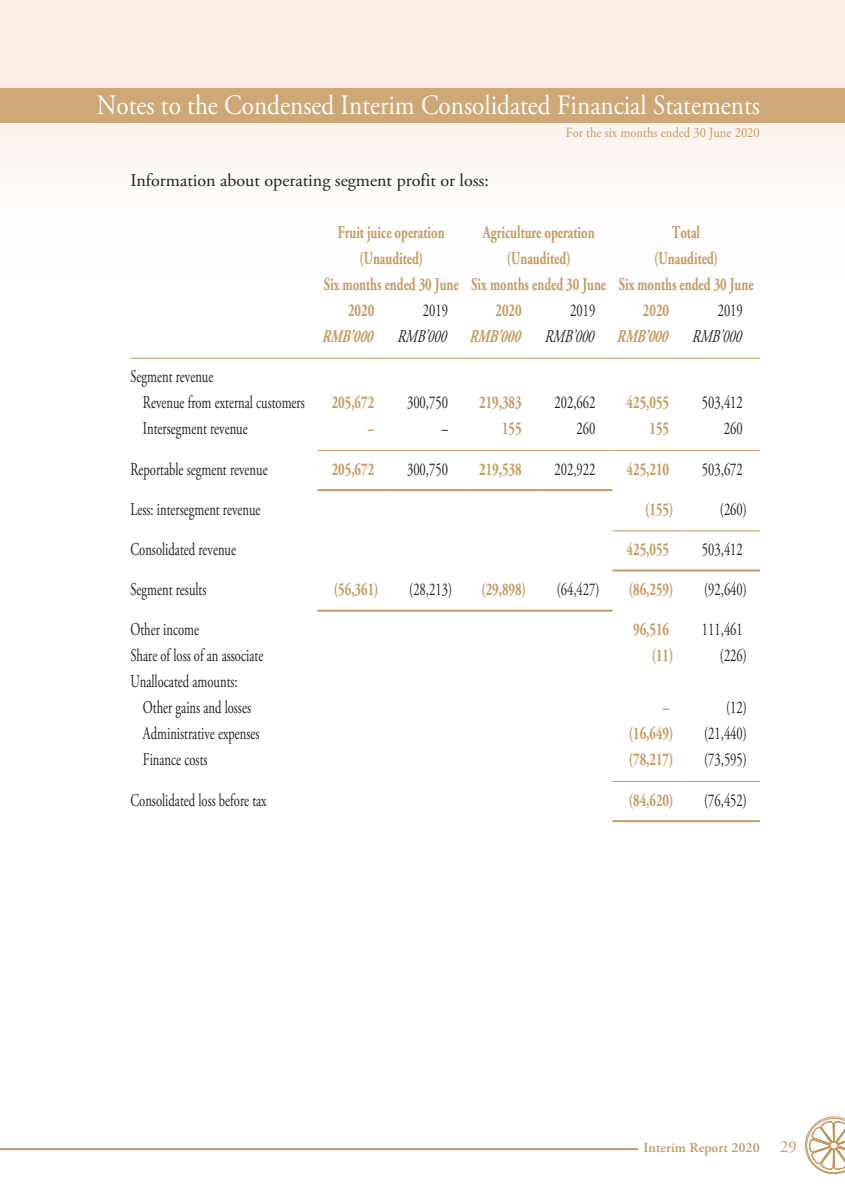
<style>
.page{position:relative;width:845px;height:1191px;background:#fff}
.page>*{position:absolute;margin:0;border:0;box-sizing:border-box;transform-origin:0 0}
.t1{font:28px "Adobe Garamond Pro";color:#fff;scale:.9 1}
.t2{font:18px/26px "Adobe Garamond Pro";color:#231f20;scale:.7 1}
.t3{font:700 18px "Adobe Garamond Pro";color:#c49a60;scale:.7 1}
.t4{font:italic 700 18px/26px "Adobe Garamond Pro";color:#c49a60;text-align:right;scale:.7 1}
.t5{font:18px "Adobe Garamond Pro";color:#231f20}
.t6{font:14px "Adobe Garamond Pro";color:#c49a60;scale:.9 1}
.t7{font:600 14px "Adobe Garamond Pro";color:#c49a60}
.s1{font-weight:400;font-style:normal;color:#231f20}
.s2{font-weight:400;color:#231f20}
.s3{font-weight:400;font-size:17px}
</style>
<div class="page">
<div style="left:0;top:0;width:845px;height:278px;background:#fcf6f2"></div>
<div style="left:0;top:88px;width:845px;height:34px;background:#cfa877"></div>
<hr style="left:0;top:1148px;width:638px;height:2px;background:#c49a60">
<svg style="left:805px;top:1116px;width:40px;height:59px"></svg>
<hr style="left:130px;top:358px;width:187px;height:1px;background:#c49a60">
<hr style="left:317px;top:358px;width:74px;height:1px;background:#c49a60">
<hr style="left:391px;top:358px;width:74px;height:1px;background:#c49a60">
<hr style="left:465px;top:358px;width:74px;height:1px;background:#c49a60">
<hr style="left:539px;top:358px;width:73px;height:1px;background:#c49a60">
<hr style="left:612px;top:358px;width:74px;height:1px;background:#c49a60">
<hr style="left:686px;top:358px;width:74px;height:1px;background:#c49a60">
<hr style="left:317px;top:450px;width:74px;height:1px;background:#c49a60">
<hr style="left:391px;top:450px;width:74px;height:1px;background:#c49a60">
<hr style="left:465px;top:450px;width:74px;height:1px;background:#c49a60">
<hr style="left:539px;top:450px;width:73px;height:1px;background:#c49a60">
<hr style="left:612px;top:450px;width:74px;height:1px;background:#c49a60">
<hr style="left:686px;top:450px;width:74px;height:1px;background:#c49a60">
<hr style="left:317px;top:489px;width:74px;height:2px;background:#c49a60">
<hr style="left:391px;top:489px;width:74px;height:2px;background:#c49a60">
<hr style="left:465px;top:489px;width:74px;height:2px;background:#c49a60">
<hr style="left:539px;top:489px;width:73px;height:2px;background:#c49a60">
<hr style="left:612px;top:530px;width:74px;height:1px;background:#c49a60">
<hr style="left:686px;top:530px;width:74px;height:1px;background:#c49a60">
<hr style="left:612px;top:569px;width:74px;height:2px;background:#c49a60">
<hr style="left:686px;top:569px;width:74px;height:2px;background:#c49a60">
<hr style="left:317px;top:609px;width:74px;height:2px;background:#c49a60">
<hr style="left:391px;top:609px;width:74px;height:2px;background:#c49a60">
<hr style="left:465px;top:609px;width:74px;height:2px;background:#c49a60">
<hr style="left:539px;top:609px;width:73px;height:2px;background:#c49a60">
<hr style="left:612px;top:781px;width:74px;height:1px;background:#c49a60">
<hr style="left:686px;top:781px;width:74px;height:1px;background:#c49a60">
<hr style="left:612px;top:820px;width:74px;height:2px;background:#c49a60">
<hr style="left:686px;top:820px;width:74px;height:2px;background:#c49a60">
<h1 class="t1" style="left:97px;top:88px;width:738px">Notes to the Condensed Interim Consolidated Financial Statements</h1>
<p class="t6" style="left:566px;top:124px;width:217px">For the six months ended 30 June 2020</p>
<p class="t5" style="left:130px;top:170px;width:360px">Information about operating segment profit or loss:</p>
<p class="t3" style="left:338px;top:222px;width:154px">Fruit juice operation</p>
<p class="t3" style="left:483px;top:222px;width:161px">Agriculture operation</p>
<p class="t3" style="left:672px;top:222px;width:41px">Total</p>
<p class="t3" style="left:359px;top:248px;width:93px">(Unaudited)</p>
<p class="t3" style="left:507px;top:248px;width:93px">(Unaudited)</p>
<p class="t3" style="left:654px;top:248px;width:93px">(Unaudited)</p>
<p class="t3" style="left:324px;top:274px;width:615px">Six months ended 30 June Six months ended 30 June Six months ended 30 June</p>
<p class="t3" style="left:348px;top:300px;width:39px">2020</p>
<p class="t2" style="left:423px;top:298px;width:38px">2019</p>
<p class="t3" style="left:495px;top:300px;width:39px">2020</p>
<p class="t2" style="left:570px;top:298px;width:38px">2019</p>
<p class="t3" style="left:643px;top:300px;width:39px">2020</p>
<p class="t4" style="left:322px;top:298px;width:609px"><span class="s1">2019<br></span>RMB’000 <span class="s2">RMB’000</span> RMB’000 <span class="s2">RMB’000</span> RMB’000 <span class="s2">RMB’000</span></p>
<p class="t2" style="left:143px;top:364px;width:233px;text-indent:-12px">Segment revenue<br>Revenue from external customers</p>
<p class="t3" style="left:332px;top:392px;width:62px">205,672</p>
<p class="t2" style="left:407px;top:390px;width:60px">300,750</p>
<p class="t3" style="left:479px;top:392px;width:62px">219,383</p>
<p class="t2" style="left:554px;top:390px;width:60px">202,662</p>
<p class="t3" style="left:626px;top:392px;width:62px">425,055</p>
<p class="t2" style="left:702px;top:390px;width:60px">503,412</p>
<p class="t2" style="left:143px;top:416px;width:151px">Intersegment revenue</p>
<p class="t3" style="left:368px;top:418px;width:10px">–</p>
<p class="t2" style="left:442px;top:416px;width:11px">–</p>
<p class="t3" style="left:502px;top:418px;width:30px">155</p>
<p class="t2" style="left:576px;top:416px;width:28px">260</p>
<p class="t3" style="left:649px;top:418px;width:30px">155</p>
<p class="t2" style="left:724px;top:416px;width:28px">260</p>
<p class="t2" style="left:130px;top:456px;width:198px">Reportable segment revenue</p>
<p class="t3" style="left:332px;top:458px;width:62px">205,672</p>
<p class="t2" style="left:407px;top:456px;width:60px">300,750</p>
<p class="t3" style="left:479px;top:458px;width:62px">219,538</p>
<p class="t2" style="left:554px;top:456px;width:60px">202,922</p>
<p class="t3" style="left:626px;top:458px;width:62px">425,210</p>
<p class="t2" style="left:702px;top:456px;width:60px">503,672</p>
<p class="t2" style="left:130px;top:497px;width:187px">Less: intersegment revenue</p>
<p class="t3" style="left:645px;top:498px;width:42px">(155)</p>
<p class="t2" style="left:720px;top:497px;width:40px">(260)</p>
<p class="t2" style="left:130px;top:537px;width:152px">Consolidated revenue</p>
<p class="t3" style="left:626px;top:539px;width:62px">425,055</p>
<p class="t2" style="left:702px;top:537px;width:60px">503,412</p>
<p class="t2" style="left:130px;top:577px;width:110px">Segment results</p>
<p class="t3" style="left:334px;top:579px;width:65px">(56,361)</p>
<p class="t2" style="left:409px;top:577px;width:63px">(28,213)</p>
<p class="t3" style="left:481px;top:579px;width:65px">(29,898)</p>
<p class="t2" style="left:557px;top:577px;width:63px">(64,427)</p>
<p class="t3" style="left:629px;top:579px;width:65px">(86,259)</p>
<p class="t2" style="left:704px;top:577px;width:63px">(92,640)</p>
<p class="t2" style="left:130px;top:617px;width:100px">Other income</p>
<p class="t3" style="left:633px;top:619px;width:53px">96,516</p>
<p class="t2" style="left:702px;top:617px;width:60px">111,461</p>
<p class="t2" style="left:130px;top:643px;width:191px">Share of loss of an associate</p>
<p class="t3" style="left:652px;top:645px;width:32px">(11)</p>
<p class="t2" style="left:720px;top:643px;width:40px">(226)</p>
<p class="t2" style="left:143px;top:669px;width:156px;text-indent:-12px">Unallocated amounts:<br>Other gains and losses</p>
<p class="t3" style="left:663px;top:697px;width:11px">–</p>
<p class="t2" style="left:726px;top:695px;width:31px">(12)</p>
<p class="t2" style="left:143px;top:721px;width:168px">Administrative expenses</p>
<p class="t3" style="left:629px;top:723px;width:65px">(16,649)</p>
<p class="t2" style="left:704px;top:721px;width:63px">(21,440)</p>
<p class="t2" style="left:143px;top:747px;width:94px">Finance costs</p>
<p class="t3" style="left:629px;top:749px;width:65px">(78,217)</p>
<p class="t2" style="left:704px;top:747px;width:63px">(73,595)</p>
<p class="t2" style="left:130px;top:787px;width:196px">Consolidated loss before tax</p>
<p class="t3" style="left:629px;top:789px;width:65px">(84,620)</p>
<p class="t2" style="left:704px;top:787px;width:63px">(76,452)</p>
<p class="t7" style="left:643px;top:1139px;width:155px">Interim Report 2020 <span class="s3">29</span></p>
</div>
